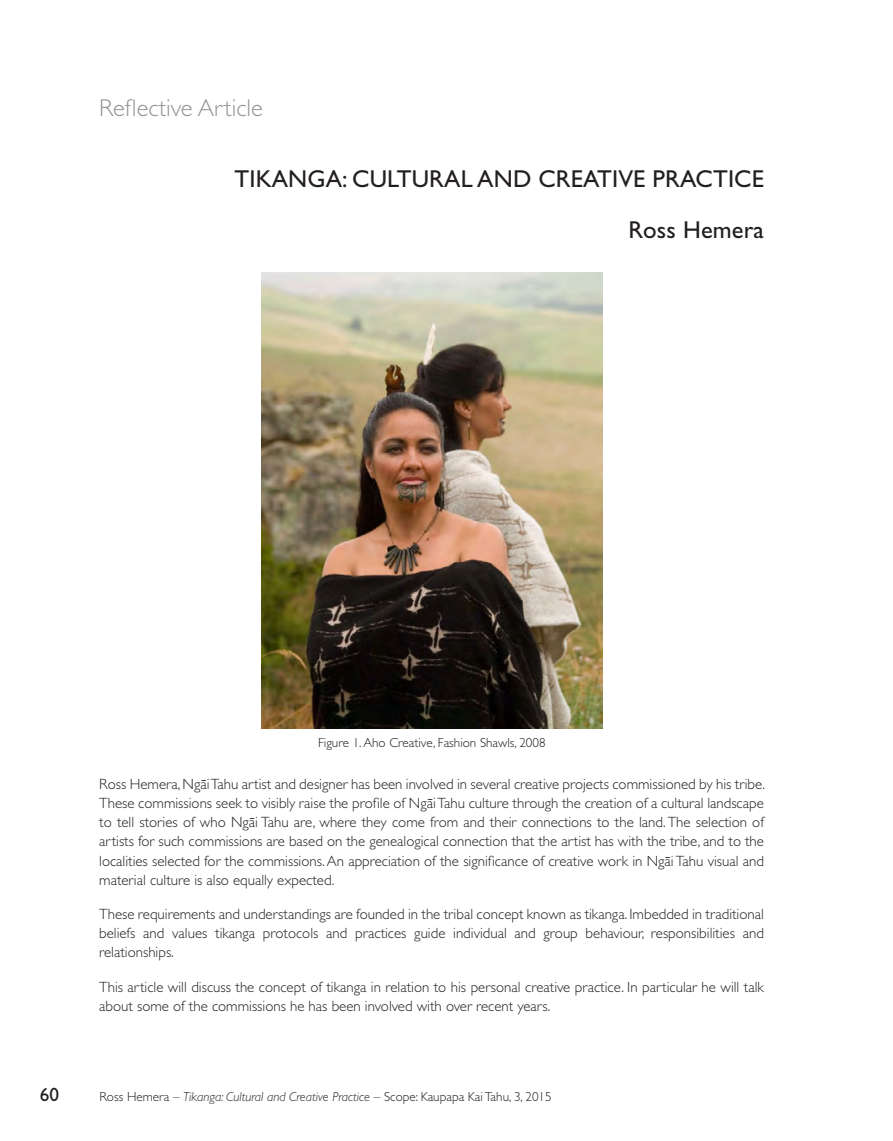
<style>
.page{position:relative;width:893px;height:1141px;background:#fff}
.page>*{position:absolute;margin:0;border:0;box-sizing:border-box;transform-origin:0 0}
.t1{font:24.5px/51.3px "Gill Sans Std";letter-spacing:.005em;color:#231f20;text-align:right}
.t2{font:300 24.5px "Gill Sans Std";color:#939598}
.t3{font:19.25px "Gill Sans Macron";color:#231f20}
.t4{font:300 14.88px/19.2px "Gill Sans Std";color:#231f20;text-align:justify}
.t5{font:300 13.12px "Gill Sans Std";color:#231f20}
.s1{font-family:"Gill Sans Macron"}
.s2{font-style:italic}
</style>
<div class="page">
<img style="left:261px;top:273px;width:342px;height:455px">
<h1 class="t2" style="left:99px;top:94px;width:165px">Reflective Article</h1>
<h1 class="t1" style="left:234px;top:153px;width:531px">TIKANGA: CULTURAL AND CREATIVE PRACTICE<br>Ross Hemera</h1>
<p class="t5" style="left:318px;top:735px;width:229px">Figure 1. Aho Creative, Fashion Shawls, 2008</p>
<p class="t4" style="left:99px;top:774px;width:668px">Ross Hemera, Ng<span class="s1">ä</span>i Tahu artist and designer has been involved in several creative projects commissioned by his tribe.<br>These commissions seek to visibly raise the profile of Ng<span class="s1">ä</span>i Tahu culture through the creation of a cultural landscape to tell stories of who Ng<span class="s1">ä</span>i Tahu are, where they come from and their connections to the land. The selection of artists for such commissions are based on the genealogical connection that the artist has with the tribe, and to the localities selected for the commissions. An appreciation of the significance of creative work in Ng<span class="s1">ä</span>i Tahu visual and material culture is also equally expected.</p>
<p class="t4" style="left:99px;top:904px;width:666px">These requirements and understandings are founded in the tribal concept known as tikanga. Imbedded in traditional beliefs and values tikanga protocols and practices guide individual and group behaviour, responsibilities and relationships.</p>
<p class="t4" style="left:99px;top:977px;width:666px">This article will discuss the concept of tikanga in relation to his personal creative practice. In particular he will talk about some of the commissions he has been involved with over recent years.</p>
<p class="t3" style="left:40px;top:1083px;width:21px">60</p>
<p class="t5" style="left:99px;top:1089px;width:454px">Ross Hemera – <span class="s2">Tikanga: Cultural and Creative Practice</span> – Scope: Kaupapa Kai Tahu, 3, 2015</p>
</div>
